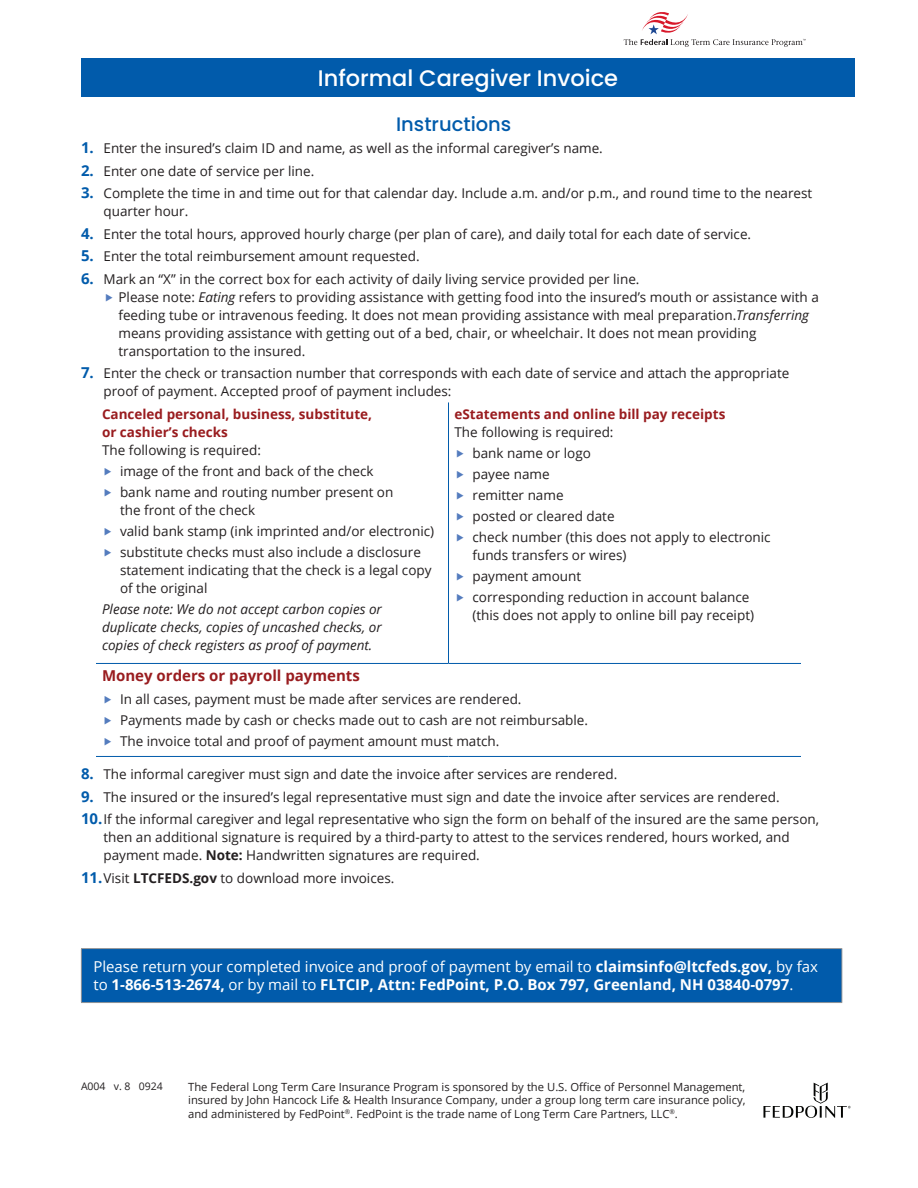
<style>
.page{position:relative;width:918px;height:1188px;background:#fff}
.page>*{position:absolute;margin:0;border:0;box-sizing:border-box;transform-origin:0 0}
.t1{font:500 22.5px "Poppins";color:#fff}
.t2{font:500 19.5px "Poppins";color:#015bab}
.t3{font:700 15px/18px "Open Sans";color:#fff}
.t4{font:700 15px "Open Sans";color:#991c1f}
.t5{font:700 15px "Open Sans";color:#015bab}
.t6{font:13.5px/18px "Open Sans";color:#231f20}
.t7{font:italic 13.5px/18px "Open Sans";color:#231f20;text-align:justify}
.t8{font:700 13.5px/18px "Open Sans";color:#991c1f}
.t9{font:11.25px/13.5px "Open Sans";letter-spacing:-.005em;color:#231f20;text-align:justify}
.t10{font:10.5px "Open Sans";color:#231f20}
.s1{font-weight:700;font-size:15px;color:#015bab}
.s2{font-style:italic}
.s3{font-weight:700}
.s4{font-weight:400}
</style>
<div class="page">
<div style="left:81px;top:949px;width:761px;height:54px;background:#015bab"></div>
<hr style="left:81px;top:1002px;width:761px;height:1px;background:#939598">
<hr style="left:842px;top:949px;width:1px;height:53px;background:#939598">
<hr style="left:81px;top:949px;width:1px;height:53px;background:#939598">
<hr style="left:81px;top:948px;width:761px;height:1px;background:#939598">
<hr style="left:96px;top:756px;width:352px;height:1px;background:#015bab">
<hr style="left:448px;top:756px;width:353px;height:1px;background:#015bab">
<hr style="left:96px;top:663px;width:352px;height:1px;background:#015bab">
<hr style="left:448px;top:663px;width:353px;height:1px;background:#015bab">
<hr style="left:448px;top:402px;width:1px;height:261px;background:#015bab">
<svg style="left:624px;top:12px;width:182px;height:35px"></svg>
<div style="left:81px;top:58px;width:774px;height:40px;background:#015bab"></div>
<svg style="left:763px;top:1083px;width:88px;height:35px"></svg>
<h1 class="t1" style="left:318px;top:65px;width:302px">Informal Caregiver Invoice</h1>
<h2 class="t2" style="left:396px;top:113px;width:117px">Instructions</h2>
<p class="t6" style="left:81px;top:139px;width:523px"><span class="s1">1.</span> Enter the insured’s claim ID and name, as well as the informal caregiver’s name.</p>
<p class="t6" style="left:81px;top:162px;width:235px"><span class="s1">2.</span> Enter one date of service per line.</p>
<p class="t6" style="left:104px;top:184px;width:710px;text-indent:-22px"><span class="s1">3.</span> Complete the time in and time out for that calendar day. Include a.m. and/or p.m., and round time to the nearest quarter hour.</p>
<p class="t6" style="left:81px;top:225px;width:672px"><span class="s1">4.</span> Enter the total hours, approved hourly charge (per plan of care), and daily total for each date of service.</p>
<p class="t6" style="left:81px;top:247px;width:340px"><span class="s1">5.</span> Enter the total reimbursement amount requested.</p>
<p class="t5" style="left:81px;top:268px;width:14px">6.</p>
<p class="t6" style="left:104px;top:270px;width:538px">Mark an “X” in the correct box for each activity of daily living service provided per line.</p>
<p class="t6" style="left:118px;top:288px;width:702px">Please note: <span class="s2">Eating</span> refers to providing assistance with getting food into the insured’s mouth or assistance with a feeding tube or intravenous feeding. It does not mean providing assistance with meal preparation.<span class="s2">Transferring </span>means providing assistance with getting out of a bed, chair, or wheelchair. It does not mean providing transportation to the insured.</p>
<p class="t5" style="left:81px;top:362px;width:14px">7.</p>
<p class="t6" style="left:104px;top:364px;width:687px">Enter the check or transaction number that corresponds with each date of service and attach the appropriate proof of payment. Accepted proof of payment includes:</p>
<p class="t8" style="left:102px;top:405px;width:272px">Canceled personal, business, substitute, or cashier’s checks</p>
<p class="t6" style="left:102px;top:441px;width:161px">The following is required:</p>
<p class="t6" style="left:120px;top:462px;width:255px">image of the front and back of the check</p>
<p class="t6" style="left:120px;top:483px;width:275px">bank name and routing number present on the front of the check</p>
<p class="t6" style="left:120px;top:522px;width:316px">valid bank stamp (ink imprinted and/or electronic)</p>
<p class="t6" style="left:120px;top:543px;width:313px">substitute checks must also include a disclosure statement indicating that the check is a legal copy of the original</p>
<p class="t7" style="left:102px;top:600px;width:281px">Please note: We do not accept carbon copies or duplicate checks, copies of uncashed checks, or copies of check registers as proof of payment.</p>
<p class="t8" style="left:455px;top:405px;width:272px">eStatements and online bill pay receipts</p>
<p class="t6" style="left:455px;top:423px;width:161px">The following is required:</p>
<p class="t6" style="left:472px;top:444px;width:120px">bank name or logo</p>
<p class="t6" style="left:472px;top:465px;width:79px">payee name</p>
<p class="t6" style="left:472px;top:486px;width:93px">remitter name</p>
<p class="t6" style="left:472px;top:507px;width:144px">posted or cleared date</p>
<p class="t6" style="left:472px;top:528px;width:300px">check number (this does not apply to electronic funds transfers or wires)</p>
<p class="t6" style="left:472px;top:567px;width:110px">payment amount</p>
<p class="t6" style="left:472px;top:588px;width:283px">corresponding reduction in account balance (this does not apply to online bill pay receipt)</p>
<p class="t4" style="left:102px;top:665px;width:259px">Money orders or payroll payments</p>
<p class="t6" style="left:120px;top:690px;width:403px">In all cases, payment must be made after services are rendered.</p>
<p class="t6" style="left:120px;top:711px;width:470px">Payments made by cash or checks made out to cash are not reimbursable.</p>
<p class="t6" style="left:120px;top:732px;width:381px">The invoice total and proof of payment amount must match.</p>
<p class="t6" style="left:81px;top:765px;width:538px"><span class="s1">8.</span> The informal caregiver must sign and date the invoice after services are rendered.</p>
<p class="t6" style="left:81px;top:788px;width:700px"><span class="s1">9.</span> The insured or the insured’s legal representative must sign and date the invoice after services are rendered.</p>
<p class="t6" style="left:104px;top:810px;width:717px;text-indent:-22px"><span class="s1">10.</span>If the informal caregiver and legal representative who sign the form on behalf of the insured are the same person, then an additional signature is required by a third-party to attest to the services rendered, hours worked, and payment made. <span class="s3">Note:</span> Handwritten signatures are required.</p>
<p class="t6" style="left:81px;top:869px;width:315px"><span class="s1">11.</span>Visit <span class="s3">LTCFEDS.gov</span> to download more invoices.</p>
<p class="t3" style="left:93px;top:957px;width:726px"><span class="s4">Please return your completed invoice and proof of payment by email to</span> claimsinfo@ltcfeds.gov, <span class="s4">by fax to</span> 1-866-513-2674, <span class="s4">or by mail to</span> FLTCIP, Attn: FedPoint, P.O. Box 797, Greenland, NH 03840-0797<span class="s4">.</span></p>
<p class="t10" style="left:81px;top:1079px;width:83px">A004 v. 8 0924</p>
<p class="t9" style="left:188px;top:1079px;width:559px">The Federal Long Term Care Insurance Program is sponsored by the U.S. Office of Personnel Management, insured by John Hancock Life &amp; Health Insurance Company, under a group long term care insurance policy, and administered by FedPoint<sup>®</sup>. FedPoint is the trade name of Long Term Care Partners, LLC<sup>®</sup>.</p>
</div>
